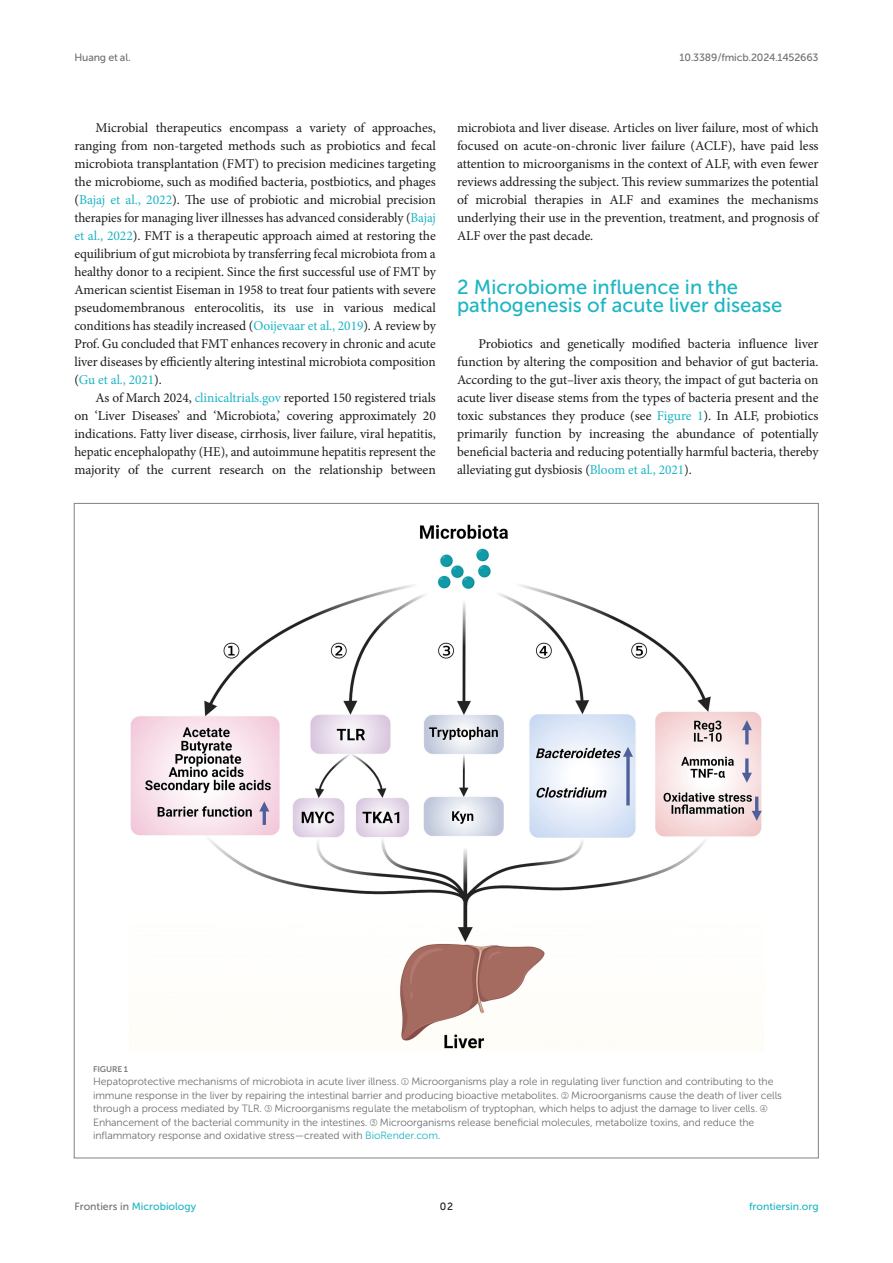
<style>
.page{position:relative;width:893px;height:1263px;background:#fff}
.page>*{position:absolute;margin:0;border:0;box-sizing:border-box;transform-origin:0 0}
.HEAD_1{font:20.25px/18px "Museo Sans 500";color:#1db5c3}
.TEXT{font:13.5px/18px "Minion Pro";letter-spacing:-.005em;color:#1b1c1b;text-align:justify}
.TEXT_FLUSH{font:13.5px/18px "Minion Pro";letter-spacing:-.005em;color:#1b1c1b;text-align:justify}
.FIG_LEG{font:10.5px/13.5px "Museo Sans 300";letter-spacing:-.01em;color:#706f70}
.t1{font:10.5px "Museo Sans 500";color:#1db5c3}
.t2{font:10.5px "Museo Sans 500";letter-spacing:-.015em;color:#706f70}
.t3{font:10.5px "Museo Sans 500";color:#1b1c1b}
.FIG_HD{font:8.25px "Museo Sans 700";letter-spacing:-.01em;color:#7e7f7f}
.s1{color:#1db5c3}
.s2{font-family:"STIX General"}
.s3{color:#706f70}
</style>
<div class="page">
<img style="left:130px;top:524px;width:632px;height:525px">
<p class="t2" style="left:74px;top:51px;width:58px">Huang et al.</p>
<p class="t2" style="left:679px;top:51px;width:140px">10.3389/fmicb.2024.1452663</p>
<p class="TEXT" style="left:74px;top:119px;width:363px;text-indent:21px">Microbial therapeutics encompass a variety of approaches, ranging from non-targeted methods such as probiotics and fecal microbiota transplantation (FMT) to precision medicines targeting the microbiome, such as modified bacteria, postbiotics, and phages (<span class="s1">Bajaj et al., 2022</span>). The use of probiotic and microbial precision therapies for managing liver illnesses has advanced considerably (<span class="s1">Bajaj et al., 2022</span>). FMT is a therapeutic approach aimed at restoring the equilibrium of gut microbiota by transferring fecal microbiota from a healthy donor to a recipient. Since the first successful use of FMT by American scientist Eiseman in 1958 to treat four patients with severe pseudomembranous enterocolitis, its use in various medical conditions has steadily increased (<span class="s1">Ooijevaar et al., 2019</span>). A review by Prof. Gu concluded that FMT enhances recovery in chronic and acute liver diseases by efficiently altering intestinal microbiota composition (<span class="s1">Gu et al., 2021</span>).</p>
<p class="TEXT" style="left:74px;top:389px;width:363px;text-indent:21px">As of March 2024, <span class="s1">clinicaltrials.gov</span> reported 150 registered trials on ‘Liver Diseases’ and ‘Microbiota,’ covering approximately 20 indications. Fatty liver disease, cirrhosis, liver failure, viral hepatitis, hepatic encephalopathy (HE), and autoimmune hepatitis represent the majority of the current research on the relationship between</p>
<p class="TEXT" style="left:457px;top:119px;width:363px">microbiota and liver disease. Articles on liver failure, most of which focused on acute-on-chronic liver failure (ACLF), have paid less attention to microorganisms in the context of ALF, with even fewer reviews addressing the subject. This review summarizes the potential of microbial therapies in ALF and examines the mechanisms underlying their use in the prevention, treatment, and prognosis of ALF over the past decade.</p>
<p class="HEAD_1" style="left:457px;top:278px;width:327px">2 Microbiome influence in the pathogenesis of acute liver disease</p>
<p class="TEXT_FLUSH" style="left:457px;top:335px;width:363px;text-indent:21px">Probiotics and genetically modified bacteria influence liver function by altering the composition and behavior of gut bacteria.<br>According to the gut–liver axis theory, the impact of gut bacteria on acute liver disease stems from the types of bacteria present and the toxic substances they produce (see <span class="s1">Figure 1</span>). In ALF, probiotics primarily function by increasing the abundance of potentially beneficial bacteria and reducing potentially harmful bacteria, thereby alleviating gut dysbiosis (<span class="s1">Bloom et al., 2021</span>).</p>
<p class="FIG_HD" style="left:93px;top:1064px;width:37px">FIGURE 1</p>
<p class="FIG_LEG" style="left:93px;top:1075px;width:690px">Hepatoprotective mechanisms of microbiota in acute liver illness. <span class="s2">①</span> Microorganisms play a role in regulating liver function and contributing to the immune response in the liver by repairing the intestinal barrier and producing bioactive metabolites. <span class="s2">②</span> Microorganisms cause the death of liver cells through a process mediated by TLR. <span class="s2">③</span> Microorganisms regulate the metabolism of tryptophan, which helps to adjust the damage to liver cells. <span class="s2">④<br></span>Enhancement of the bacterial community in the intestines. <span class="s2">⑤</span> Microorganisms release beneficial molecules, metabolize toxins, and reduce the inflammatory response and oxidative stress—created with <span class="s1">BioRender.com</span>.</p>
<p class="t1" style="left:74px;top:1200px;width:123px"><span class="s3">Frontiers in</span> Microbiology</p>
<p class="t3" style="left:440px;top:1200px;width:15px">02</p>
<p class="t1" style="left:749px;top:1200px;width:71px">frontiersin.org</p>
</div>
